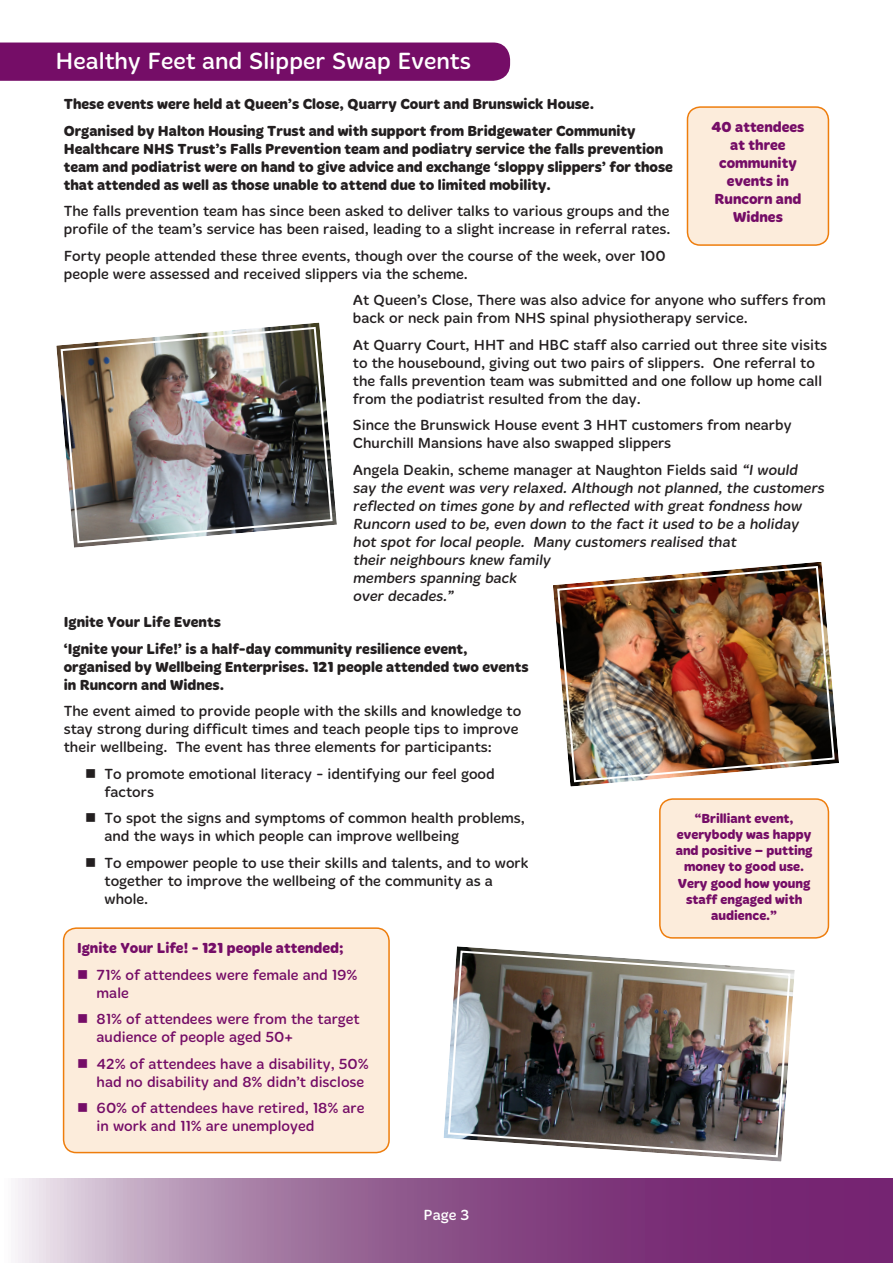
<style>
.page{position:relative;width:893px;height:1263px;background:#fff}
.page>*{position:absolute;margin:0;border:0;box-sizing:border-box;transform-origin:0 0}
.t1{font:24px "Merge";color:#fff}
.t2{font:15px/18px "Merge";color:#231f20}
.t3{font:700 15px/18px "Merge";color:#231f20}
.t4{font:15px/18px "Merge";color:#750d67}
.t5{font:700 15px/18px "Merge";color:#750d67;text-align:center}
.t6{font:15px "Merge";color:#fff}
.t7{font:700 13.5px/16.2px "Merge";color:#750d67;text-align:center}
</style>
<div class="page">
<svg style="left:15px;top:1178px;width:878px;height:84px;background:#976095"></svg>
<div style="left:0;top:43px;width:510px;height:38px;background:#750d67"></div>
<svg style="left:56px;top:322px;width:281px;height:226px"></svg>
<img style="left:60px;top:326px;width:274px;height:218px">
<img style="left:447px;top:949px;width:345px;height:209px">
<div style="left:64px;top:928px;width:325px;height:224px;background:#fcecdb;border-radius:13px"></div>
<div style="left:63px;top:927px;width:327px;height:226px;border:2px solid #ee7d0c;border-radius:13px"></div>
<img style="left:556px;top:565px;width:280px;height:218px">
<div style="left:660px;top:799px;width:168px;height:139px;background:#fcecdb;border-radius:13px"></div>
<div style="left:659px;top:798px;width:170px;height:141px;border:2px solid #ee7d0c;border-radius:13px"></div>
<div style="left:687px;top:107px;width:141px;height:138px;background:#fcecdb;border-radius:13px"></div>
<div style="left:687px;top:106px;width:142px;height:140px;border:2px solid #ee7d0c;border-radius:13px"></div>
<h1 class="t1" style="left:56px;top:47px;width:417px">Healthy Feet and Slipper Swap Events</h1>
<p class="t3" style="left:64px;top:96px;width:532px">These events were held at Queen’s Close, Quarry Court and Brunswick House.</p>
<p class="t3" style="left:64px;top:122px;width:611px">Organised by Halton Housing Trust and with support from Bridgewater Community Healthcare NHS Trust’s Falls Prevention team and podiatry service the falls prevention team and podiatrist were on hand to give advice and exchange ‘sloppy slippers’ for those that attended as well as those unable to attend due to limited mobility.</p>
<p class="t2" style="left:64px;top:203px;width:608px">The falls prevention team has since been asked to deliver talks to various groups and the profile of the team’s service has been raised, leading to a slight increase in referral rates.</p>
<p class="t2" style="left:64px;top:247px;width:603px">Forty people attended these three events, though over the course of the week, over 100 people were assessed and received slippers via the scheme.</p>
<p class="t2" style="left:353px;top:292px;width:474px">At Queen’s Close, There was also advice for anyone who suffers from back or neck pain from NHS spinal physiotherapy service.</p>
<p class="t2" style="left:353px;top:336px;width:476px">At Quarry Court, HHT and HBC staff also carried out three site visits to the housebound, giving out two pairs of slippers. One referral to the falls prevention team was submitted and one follow up home call from the podiatrist resulted from the day.</p>
<p class="t2" style="left:353px;top:417px;width:440px">Since the Brunswick House event 3 HHT customers from nearby<br>Churchill Mansions have also swapped slippers</p>
<p class="t2" style="left:353px;top:461px;width:475px">Angela Deakin, scheme manager at Naughton Fields said “I would say the event was very relaxed. Although not planned, the customers reflected on times gone by and reflected with great fondness how Runcorn used to be, even down to the fact it used to be a holiday hot spot for local people. Many customers realised that<br>their neighbours knew family<br>members spanning back<br>over decades.”</p>
<p class="t3" style="left:64px;top:614px;width:159px">Ignite Your Life Events</p>
<p class="t3" style="left:64px;top:640px;width:466px">‘Ignite your Life!’ is a half-day community resilience event, organised by Wellbeing Enterprises. 121 people attended two events in Runcorn and Widnes.</p>
<p class="t2" style="left:64px;top:703px;width:459px">The event aimed to provide people with the skills and knowledge to stay strong during difficult times and teach people tips to improve their wellbeing. The event has three elements for participants:</p>
<p class="t2" style="left:105px;top:765px;width:392px;text-indent:-20px">■ To promote emotional literacy - identifying our feel good factors</p>
<p class="t2" style="left:105px;top:810px;width:422px;text-indent:-20px">■ To spot the signs and symptoms of common health problems, and the ways in which people can improve wellbeing</p>
<p class="t2" style="left:105px;top:854px;width:425px;text-indent:-20px">■ To empower people to use their skills and talents, and to work together to improve the wellbeing of the community as a whole.</p>
<p class="t5" style="left:77px;top:940px;width:268px">Ignite Your Life! - 121 people attended;</p>
<p class="t4" style="left:97px;top:966px;width:263px;text-indent:-20px">■ 71% of attendees were female and 19% male</p>
<p class="t4" style="left:97px;top:1011px;width:265px;text-indent:-20px">■ 81% of attendees were from the target audience of people aged 50+</p>
<p class="t4" style="left:97px;top:1055px;width:274px;text-indent:-20px">■ 42% of attendees have a disability, 50% had no disability and 8% didn’t disclose</p>
<p class="t4" style="left:97px;top:1100px;width:269px;text-indent:-20px">■ 60% of attendees have retired, 18% are in work and 11% are unemployed</p>
<p class="t5" style="left:712px;top:119px;width:94px">40 attendees at three community events in<br>Runcorn and<br>Widnes</p>
<p class="t7" style="left:676px;top:811px;width:138px">“Brilliant event, everybody was happy and positive – putting money to good use.<br>Very good how young staff engaged with audience.”</p>
<p class="t6" style="left:424px;top:1207px;width:47px">Page 3</p>
</div>
